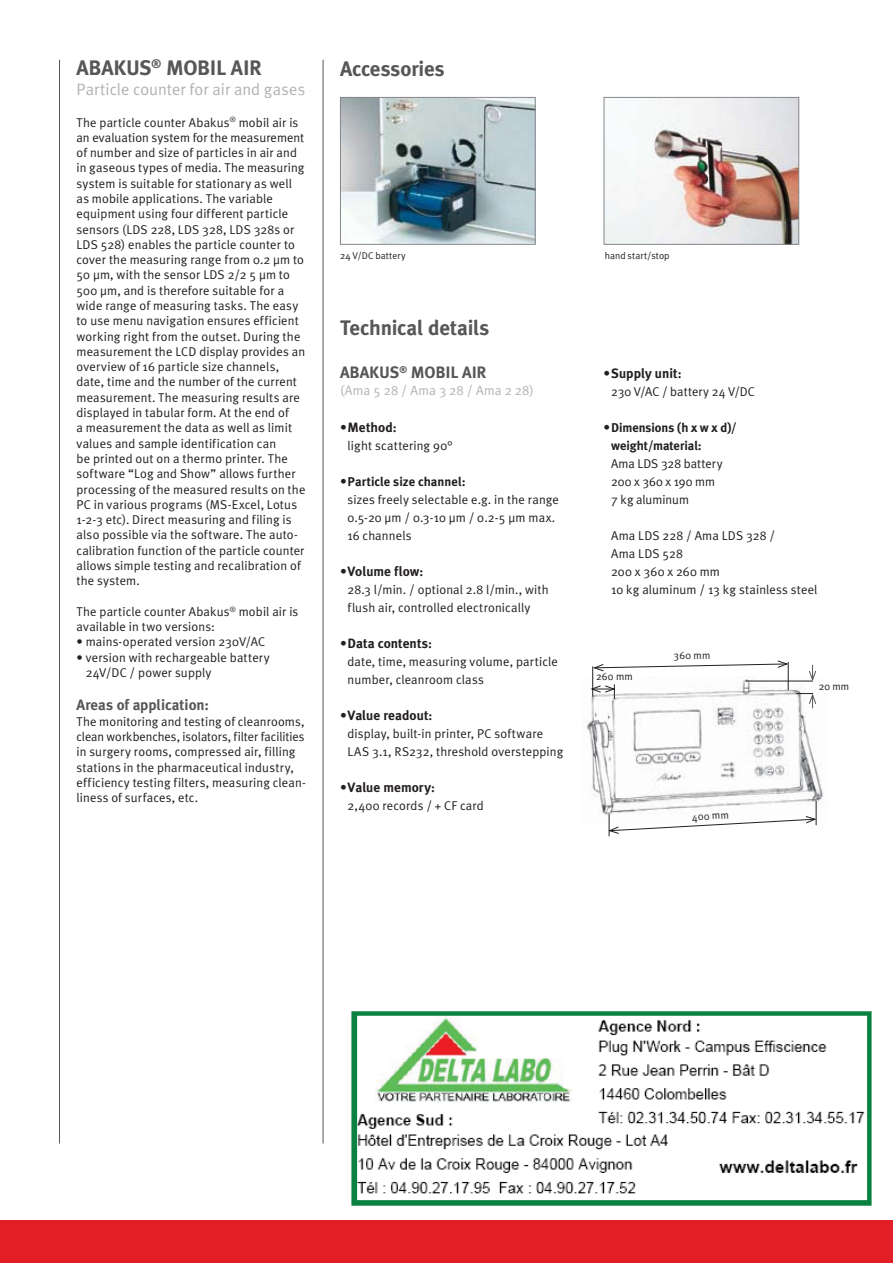
<style>
.page{position:relative;width:893px;height:1263px;background:#fff}
.page>*{position:absolute;margin:0;border:0;box-sizing:border-box;transform-origin:0 0}
.t1{font:700 21px "Meta Plus";letter-spacing:-.01em;color:#565758}
.t2{font:16.5px "Meta Plus Normal";color:#b2b3b5}
.t3{font:700 16.5px "Meta Plus";letter-spacing:-.01em;color:#565758}
.t4{font:700 15px "Meta Plus";color:#565758}
.t5{font:700 13.5px "Meta Plus";color:#231f20}
.t6{font:13.5px "Meta Plus Normal";letter-spacing:.01em;color:#b2b3b5}
.t7{font:12.75px/15.3px "Meta Plus Normal";letter-spacing:.01em;color:#231f20}
.t8{font:700 12.75px/18px "Meta Plus";color:#231f20}
.t9{font:10.5px "Meta Plus Normal";letter-spacing:.015em;color:#231f20}
.t10{font:9.75px "Meta Plus Normal";letter-spacing:.01em;color:#231f20}
.s1{font-size:12.75px}
.s2{font-size:13.5px}
</style>
<div class="page">
<div style="left:0;top:1220px;width:893px;height:43px;background:#e21e26"></div>
<hr style="left:59px;top:60px;width:1px;height:1084px;background:#565758">
<hr style="left:323px;top:60px;width:1px;height:1084px;background:#565758">
<img style="left:342px;top:99px;width:192px;height:144px">
<div style="left:340px;top:97px;width:196px;height:148px;border:1px solid #868789"></div>
<img style="left:606px;top:99px;width:191px;height:144px">
<div style="left:604px;top:97px;width:195px;height:148px;border:1px solid #868789"></div>
<img style="left:582px;top:680px;width:241px;height:135px">
<svg style="left:608px;top:801px;width:209px;height:35px"></svg>
<hr style="left:745px;top:681px;width:68px;height:1px;background:#231f20">
<svg style="left:808px;top:665px;width:8px;height:17px"></svg>
<svg style="left:796px;top:693px;width:21px;height:15px"></svg>
<svg style="left:590px;top:660px;width:199px;height:39px"></svg>
<img style="left:351px;top:1011px;width:521px;height:195px">
<h1 class="t1" style="left:77px;top:59px;width:187px">ABAKUS<sup>®</sup> MOBIL AIR</h1>
<p class="t2" style="left:77px;top:83px;width:230px">Particle counter for air and gases</p>
<p class="t7" style="left:77px;top:115px;width:230px">The particle counter Abakus<sup>®</sup> mobil air is an evaluation system for the measurement of number and size of particles in air and in gaseous types of media. The measuring system is suitable for stationary as well as mobile applications. The variable equipment using four different particle sensors (LDS 228, LDS 328, LDS 328s or LDS 528) enables the particle counter to cover the measuring range from 0.2 μm to 50 μm, with the sensor LDS 2/2 5 μm to 500 μm, and is therefore suitable for a wide range of measuring tasks. The easy to use menu navigation ensures efficient working right from the outset. During the measurement the LCD display provides an overview of 16 particle size channels, date, time and the number of the current measurement. The measuring results are displayed in tabular form. At the end of<br>a measurement the data as well as limit values and sample identification can<br>be printed out on a thermo printer. The software “Log and Show” allows further processing of the measured results on the PC in various programs (MS-Excel, Lotus 1-2-3 etc). Direct measuring and filing is also possible via the software. The auto&shy;calibration function of the particle counter allows simple testing and recalibration of the system.</p>
<p class="t7" style="left:77px;top:605px;width:223px">The particle counter Abakus<sup>®</sup> mobil air is available in two versions:</p>
<p class="t7" style="left:77px;top:635px;width:190px">• mains-operated version 230V/AC</p>
<p class="t7" style="left:86px;top:651px;width:186px;text-indent:-9px">• version with rechargeable battery<br>24V/DC / power supply</p>
<p class="t4" style="left:77px;top:699px;width:134px">Areas of application:</p>
<p class="t7" style="left:77px;top:715px;width:231px">The monitoring and testing of cleanrooms, clean workbenches, isolators, filter facilities in surgery rooms, compressed air, filling stations in the pharmaceutical industry, efficiency testing filters, measuring clean&shy;liness of surfaces, etc.</p>
<h1 class="t1" style="left:340px;top:60px;width:106px">Accessories</h1>
<p class="t10" style="left:340px;top:252px;width:67px">24 V/DC battery</p>
<p class="t10" style="left:605px;top:252px;width:66px">hand start/stop</p>
<h1 class="t1" style="left:340px;top:319px;width:151px">Technical details</h1>
<p class="t3" style="left:340px;top:366px;width:148px">ABAKUS<sup>®</sup> MOBIL AIR</p>
<p class="t6" style="left:340px;top:385px;width:195px">(Ama 5 28 / Ama 3 28 / Ama 2 28)</p>
<p class="t5" style="left:340px;top:422px;width:58px">• Method<span class="s1">:</span></p>
<p class="t7" style="left:348px;top:439px;width:106px">light scattering 90°</p>
<p class="t8" style="left:340px;top:473px;width:127px"><span class="s2">•</span> Particle size channel:</p>
<p class="t7" style="left:348px;top:492px;width:213px;line-height:18px">sizes freely selectable e.g. in the range<br>0.5-20 μm / 0.3-10 μm / 0.2-5 μm max.<br>16 channels</p>
<p class="t5" style="left:340px;top:566px;width:85px">• Volume flow<span class="s1">:</span></p>
<p class="t7" style="left:348px;top:582px;width:203px;line-height:18px">28.3 l/min. / optional 2.8 l/min., with flush air, controlled electronically</p>
<p class="t5" style="left:340px;top:638px;width:94px">• Data contents<span class="s1">:</span></p>
<p class="t7" style="left:348px;top:654px;width:212px;line-height:18px">date, time, measuring volume, particle number, cleanroom class</p>
<p class="t5" style="left:340px;top:710px;width:94px">• Value readout<span class="s1">:</span></p>
<p class="t7" style="left:348px;top:725px;width:217px;line-height:18px">display, built-in printer, PC software<br>LAS 3.1, RS232, threshold overstepping</p>
<p class="t5" style="left:340px;top:782px;width:96px">• Value memory<span class="s1">:</span></p>
<p class="t7" style="left:348px;top:799px;width:138px">2,400 records / + CF card</p>
<p class="t5" style="left:604px;top:368px;width:79px">• Supply unit<span class="s1">:</span></p>
<p class="t7" style="left:611px;top:385px;width:145px">230 V/AC / battery 24 V/DC</p>
<p class="t8" style="left:611px;top:419px;width:127px;text-indent:-7px"><span class="s2">•</span> Dimensions (h x w x d)/ weight/material:</p>
<p class="t7" style="left:611px;top:456px;width:113px;line-height:18px">Ama LDS 328 battery<br>200 x 360 x 190 mm<br>7 kg aluminum</p>
<p class="t7" style="left:611px;top:528px;width:208px;line-height:18px">Ama LDS 228 / Ama LDS 328 /<br>Ama LDS 528<br>200 x 360 x 260 mm<br>10 kg aluminum / 13 kg stainless steel</p>
<p class="t9" style="left:596px;top:673px;width:38px">260 mm</p>
<p class="t9" style="left:673px;top:652px;width:38px">360 mm</p>
<p class="t9" style="left:692px;top:813px;width:38px;rotate:-3deg">400 mm</p>
<p class="t9" style="left:819px;top:683px;width:32px">20 mm</p>
</div>
